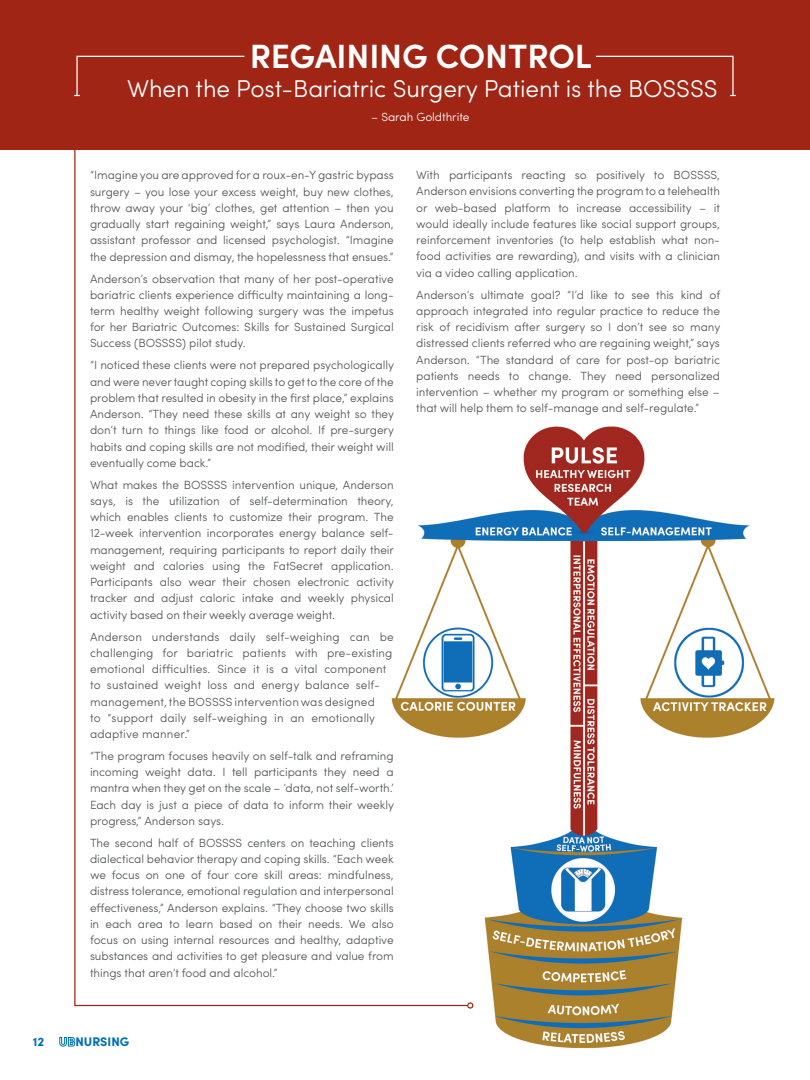
<style>
.page{position:relative;width:810px;height:1080px;background:#fff}
.page>*{position:absolute;margin:0;border:0;box-sizing:border-box;transform-origin:0 0}
.t1{font:600 33.75px "Sofia Pro";letter-spacing:-.005em;color:#fff}
.t2{font:300 24.38px "Sofia Pro";letter-spacing:-.005em;color:#fff}
.t3{font:700 12.5px "Sofia Pro";color:#006eb9}
.t4{font:300 11.88px/16.2px "Sofia Pro";letter-spacing:-.005em;color:#57585a;text-align:justify}
.t5{font:300 11.88px "Sofia Pro";letter-spacing:-.005em;color:#fff}
</style>
<div class="page">
<div style="left:0;top:0;width:810px;height:149px;background:#a12514"></div>
<img style="left:467px;top:426px;width:308px;height:623px">
<svg style="left:59px;top:1037px;width:16px;height:10px"></svg>
<svg style="left:74px;top:55px;width:171px;height:42px"></svg>
<svg style="left:595px;top:55px;width:141px;height:42px"></svg>
<svg style="left:74px;top:149px;width:395px;height:858px"></svg>
<div style="left:467px;top:1002px;width:6px;height:7px;border:1px solid #a12514;border-radius:50%"></div>
<h1 class="t1" style="left:250px;top:30px;width:344px">REGAINING CONTROL</h1>
<h2 class="t2" style="left:127px;top:70px;width:592px">When the Post-Bariatric Surgery Patient is the BOSSSS</h2>
<p class="t5" style="left:371px;top:108px;width:100px">– Sarah Goldthrite</p>
<p class="t4" style="left:90px;top:166px;width:305px">“Imagine you are approved for a roux-en-Y gastric bypass surgery – you lose your excess weight, buy new clothes, throw away your ‘big’ clothes, get attention – then you gradually start regaining weight,” says Laura Anderson, assistant professor and licensed psychologist. “Imagine the depression and dismay, the hopelessness that ensues.”</p>
<p class="t4" style="left:90px;top:269px;width:305px">Anderson’s observation that many of her post-operative bariatric clients experience difficulty maintaining a long&shy;term healthy weight following surgery was the impetus for her Bariatric Outcomes: Skills for Sustained Surgical Success (BOSSSS) pilot study.</p>
<p class="t4" style="left:90px;top:356px;width:306px">“I noticed these clients were not prepared psychologically and were never taught coping skills to get to the core of the problem that resulted in obesity in the first place,” explains Anderson. “They need these skills at any weight so they don’t turn to things like food or alcohol. If pre-surgery habits and coping skills are not modified, their weight will eventually come back.”</p>
<p class="t4" style="left:90px;top:476px;width:306px">What makes the BOSSSS intervention unique, Anderson says, is the utilization of self-determination theory, which enables clients to customize their program. The 12-week intervention incorporates energy balance self&shy;management, requiring participants to report daily their weight and calories using the FatSecret application.<br>Participants also wear their chosen electronic activity tracker and adjust caloric intake and weekly physical activity based on their weekly average weight.</p>
<p class="t4" style="left:90px;top:628px;width:305px;text-align:left">Anderson understands daily self-weighing can be challenging for bariatric patients with pre-existing emotional difficulties. Since it is a vital component to sustained weight loss and energy balance self&shy;management, the BOSSSS intervention was designed<br>to “support daily self-weighing in an emotionally adaptive manner.”</p>
<p class="t4" style="left:90px;top:747px;width:306px">“The program focuses heavily on self-talk and reframing incoming weight data. I tell participants they need a mantra when they get on the scale – ‘data, not self-worth.’ Each day is just a piece of data to inform their weekly progress,” Anderson says.</p>
<p class="t4" style="left:90px;top:834px;width:305px">The second half of BOSSSS centers on teaching clients dialectical behavior therapy and coping skills. “Each week we focus on one of four core skill areas: mindfulness, distress tolerance, emotional regulation and interpersonal effectiveness,” Anderson explains. “They choose two skills in each area to learn based on their needs. We also focus on using internal resources and healthy, adaptive substances and activities to get pleasure and value from things that aren’t food and alcohol.”</p>
<p class="t4" style="left:416px;top:166px;width:306px">With participants reacting so positively to BOSSSS, Anderson envisions converting the program to a telehealth or web-based platform to increase accessibility – it would ideally include features like social support groups, reinforcement inventories (to help establish what non&shy;food activities are rewarding), and visits with a clinician via a video calling application.</p>
<p class="t4" style="left:416px;top:286px;width:306px">Anderson’s ultimate goal? “I’d like to see this kind of approach integrated into regular practice to reduce the risk of recidivism after surgery so I don’t see so many distressed clients referred who are regaining weight,” says Anderson. “The standard of care for post-op bariatric patients needs to change. They need personalized intervention – whether my program or something else – that will help them to self-manage and self-regulate.”</p>
<p class="t3" style="left:33px;top:1032px;width:13px">12</p>
<p class="t3" style="left:75px;top:1032px;width:56px">NURSING</p>
</div>
